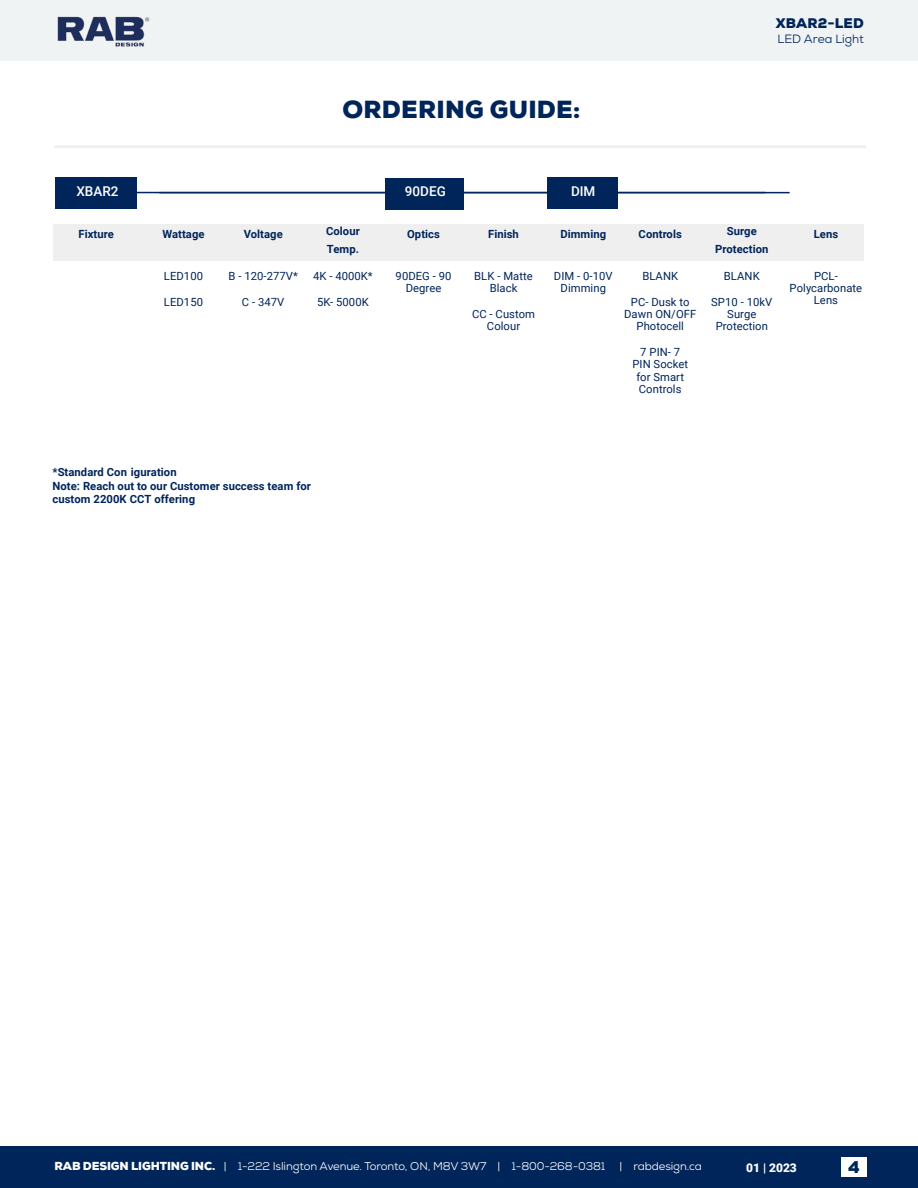
<style>
.page{position:relative;width:918px;height:1188px;background:#fff}
.page>*{position:absolute;margin:0;border:0;box-sizing:border-box;transform-origin:0 0}
.t1{font:900 24px "Nexa";letter-spacing:.01em;color:#00255a}
.t2{font:900 16.5px "Nexa";color:#00255a}
.t3{font:500 13.5px "Roboto";color:#fff}
.t4{font:900 13.5px "Nexa";letter-spacing:.015em;color:#00255a}
.t5{font:12px "Nexa";color:#00255a}
.t6{font:900 12px "Roboto";color:#fff}
.t7{font:11.25px/12.3px "Roboto";letter-spacing:.005em;color:#00255a;text-align:center}
.t8{font:700 11.25px/18px "Roboto";letter-spacing:.005em;color:#00255a}
.t9{font:11.25px "Nexa";letter-spacing:-.01em;color:#fff}
.s1{font-weight:900}
</style>
<div class="page">
<div style="left:0;top:1147px;width:918px;height:41px;background:#00255a"></div>
<div style="left:0;top:0;width:918px;height:60px;background:#f0f3f4"></div>
<img style="left:57px;top:17px;width:93px;height:30px">
<div style="left:841px;top:1158px;width:26px;height:19px;background:#fff"></div>
<div style="left:54px;top:145px;width:812px;height:3px;border:2px solid #efeff0"></div>
<hr style="left:58px;top:192px;width:707px;height:1px;background:#00255a">
<hr style="left:159px;top:192px;width:631px;height:1px;background:#00255a">
<div style="left:547px;top:178px;width:71px;height:31px;background:#00255a"></div>
<div style="left:56px;top:178px;width:81px;height:31px;background:#00255a"></div>
<div style="left:385px;top:178px;width:79px;height:32px;background:#00255a"></div>
<div style="left:53px;top:224px;width:811px;height:36px;background:#efeff0"></div>
<h1 class="t1" style="left:343px;top:94px;width:240px">ORDERING GUIDE:</h1>
<p class="t4" style="left:776px;top:14px;width:90px">XBAR2-LED</p>
<p class="t5" style="left:778px;top:31px;width:88px">LED Area Light</p>
<p class="t3" style="left:76px;top:182px;width:44px">XBAR2</p>
<p class="t3" style="left:405px;top:182px;width:42px">90DEG</p>
<p class="t3" style="left:571px;top:182px;width:26px">DIM</p>
<p class="t8" style="left:79px;top:225px;width:37px">Fixture</p>
<p class="t8" style="left:162px;top:225px;width:44px">Wattage</p>
<p class="t7" style="left:164px;top:269px;width:41px">LED100</p>
<p class="t7" style="left:164px;top:295px;width:41px">LED150</p>
<p class="t8" style="left:326px;top:221px;width:35px">Colour<br>Temp.</p>
<p class="t8" style="left:407px;top:225px;width:34px">Optics</p>
<p class="t7" style="left:313px;top:269px;width:61px">4K - 4000K*</p>
<p class="t7" style="left:317px;top:295px;width:53px">5K- 5000K</p>
<p class="t8" style="left:244px;top:225px;width:41px">Voltage</p>
<p class="t7" style="left:229px;top:269px;width:71px">B - 120-277V*</p>
<p class="t7" style="left:242px;top:295px;width:44px">C - 347V</p>
<p class="t8" style="left:488px;top:225px;width:32px">Finish</p>
<p class="t7" style="left:474px;top:269px;width:60px">BLK - Matte<br>Black</p>
<p class="t7" style="left:472px;top:307px;width:65px">CC - Custom<br>Colour</p>
<p class="t8" style="left:560px;top:225px;width:47px">Dimming</p>
<p class="t7" style="left:554px;top:269px;width:60px">DIM - 0-10V<br>Dimming</p>
<p class="t7" style="left:396px;top:269px;width:57px">90DEG - 90<br>Degree</p>
<p class="t8" style="left:639px;top:225px;width:45px">Controls</p>
<p class="t8" style="left:715px;top:221px;width:55px;text-align:center">Surge<br>Protection</p>
<p class="t8" style="left:814px;top:225px;width:26px">Lens</p>
<p class="t7" style="left:642px;top:269px;width:37px">BLANK</p>
<p class="t7" style="left:624px;top:295px;width:74px">PC- Dusk to<br>Dawn ON/OFF<br>Photocell</p>
<p class="t7" style="left:632px;top:345px;width:57px">7 PIN- 7<br>PIN Socket for Smart<br>Controls</p>
<p class="t7" style="left:790px;top:269px;width:74px">PCL-<br>Polycarbonate<br>Lens</p>
<p class="t7" style="left:724px;top:269px;width:37px">BLANK</p>
<p class="t7" style="left:711px;top:295px;width:63px">SP10 - 10kV<br>Surge<br>Protection</p>
<p class="t8" style="left:53px;top:465px;width:260px;line-height:13.5px">*Standard Con iguration<br>Note: Reach out to our Customer success team for custom 2200K CCT offering</p>
<p class="t9" style="left:54px;top:1159px;width:649px"><span class="s1">RAB DESIGN LIGHTING INC.</span> | 1-222 Islington Avenue. Toronto, ON, M8V 3W7 | 1-800-268-0381 | rabdesign.ca</p>
<p class="t6" style="left:746px;top:1159px;width:52px">01 | 2023</p>
<h2 class="t2" style="left:848px;top:1156px;width:13px">4</h2>
</div>
